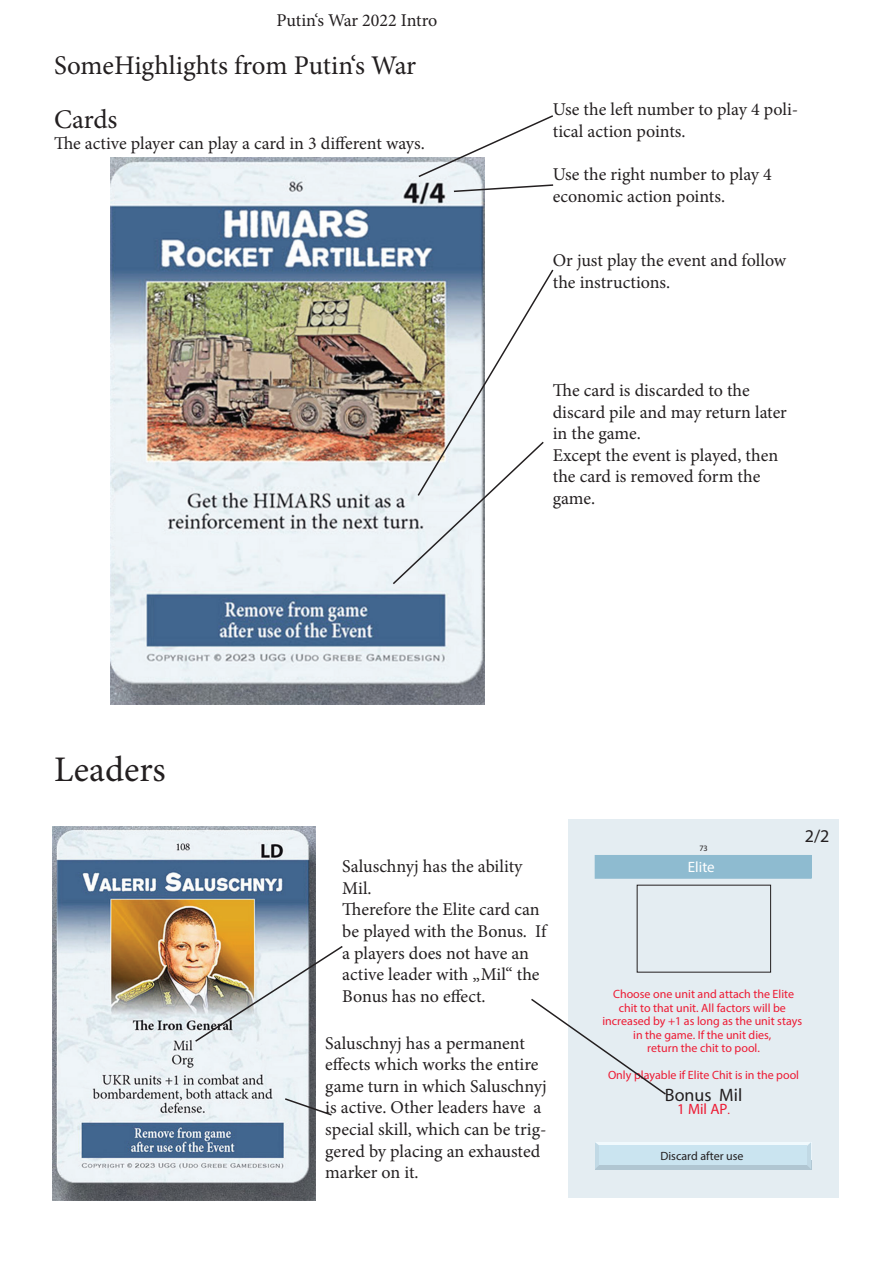
<style>
.page{position:relative;width:893px;height:1263px;background:#fff}
.page>*{position:absolute;margin:0;border:0;box-sizing:border-box;transform-origin:0 0}
.t1{font:36px "Minion Pro";color:#231f20}
.t2{font:27px/54px "Minion Pro";color:#231f20}
.t3{font:18px/21.6px "Minion Pro";color:#231f20}
.t4{font:18px "Myriad";color:#231f20}
.t5{font:700 15px "Century Schoolbook";color:#ed1a33}
.t6{font:700 15px "Century Schoolbook";color:#fff}
.t7{font:700 12px/13.5px "Century Schoolbook";color:#ed1a33;text-align:center}
.t8{font:700 12px "Century Schoolbook";color:#231f20}
.t9{font:8.25px "Century Schoolbook";color:#231f20}
.s1{font-size:12px}
</style>
<div class="page">
<img style="left:52px;top:826px;width:264px;height:374px">
<div style="left:569px;top:820px;width:270px;height:378px;background:#e4edf2"></div>
<div style="left:595px;top:1142px;width:216px;height:27px;background:#f0f9fd"></div>
<div style="left:595px;top:1160px;width:216px;height:9px;background:#b0c6d2"></div>
<svg style="left:595px;top:1142px;width:4px;height:27px"></svg>
<svg style="left:807px;top:1142px;width:4px;height:27px"></svg>
<div style="left:599px;top:1145px;width:208px;height:20px;background:#cae4f0"></div>
<div style="left:595px;top:855px;width:216px;height:23px;background:#8ebbd0"></div>
<svg style="left:283px;top:1097px;width:49px;height:20px"></svg>
<img style="left:111px;top:157px;width:374px;height:547px">
<svg style="left:417px;top:115px;width:137px;height:78px"></svg>
<img style="left:391px;top:268px;width:163px;height:318px">
<img style="left:194px;top:944px;width:149px;height:99px">
<svg style="left:531px;top:997px;width:135px;height:99px"></svg>
<p class="t3" style="left:276px;top:9px;width:163px">Putin‘s War 2022 Intro</p>
<h2 class="t2" style="left:54px;top:38px;width:364px">SomeHighlights from Putin‘s War<br>Cards</h2>
<p class="t3" style="left:54px;top:133px;width:372px">The active player can play a card in 3 different ways.</p>
<h1 class="t1" style="left:54px;top:746px;width:113px">Leaders</h1>
<p class="t3" style="left:553px;top:99px;width:247px">Use the left number to play 4 poli&shy;tical action points.</p>
<p class="t3" style="left:553px;top:163px;width:221px">Use the right number to play 4 economic action points.</p>
<p class="t3" style="left:553px;top:250px;width:235px">Or just play the event and follow the instructions.</p>
<p class="t3" style="left:553px;top:379px;width:236px">The card is discarded to the discard pile and may return later in the game.<br>Except the event is played, then the card is removed form the game.</p>
<p class="t9" style="left:699px;top:843px;width:10px">73</p>
<p class="t4" style="left:805px;top:827px;width:26px">2/2</p>
<p class="t3" style="left:342px;top:856px;width:206px">Saluschnyj has the ability<br>Mil.<br>Therefore the Elite card can be played with the Bonus. If a players does not have an active leader with „Mil“ the<br>Bonus has no effect.</p>
<p class="t3" style="left:325px;top:1032px;width:223px">Saluschnyj has a permanent effects which works the entire game turn in which Saluschnyj is active. Other leaders have a special skill, which can be trig&shy;gered by placing an exhausted marker on it.</p>
<p class="t6" style="left:688px;top:857px;width:28px">Elite</p>
<p class="t7" style="left:602px;top:987px;width:201px">Choose one unit and attach the Elite chit to that unit. All factors will be increased by +1 as long as the unit stays in the game. If the unit dies,<br>return the chit to pool.</p>
<p class="t7" style="left:608px;top:1068px;width:193px">Only playable if Elite Chit is in the pool</p>
<p class="t4" style="left:665px;top:1086px;width:79px">Bonus Mil</p>
<p class="t5" style="left:677px;top:1100px;width:54px">1 Mil AP<span class="s1">.</span></p>
<p class="t8" style="left:660px;top:1148px;width:85px">Discard after use</p>
</div>
